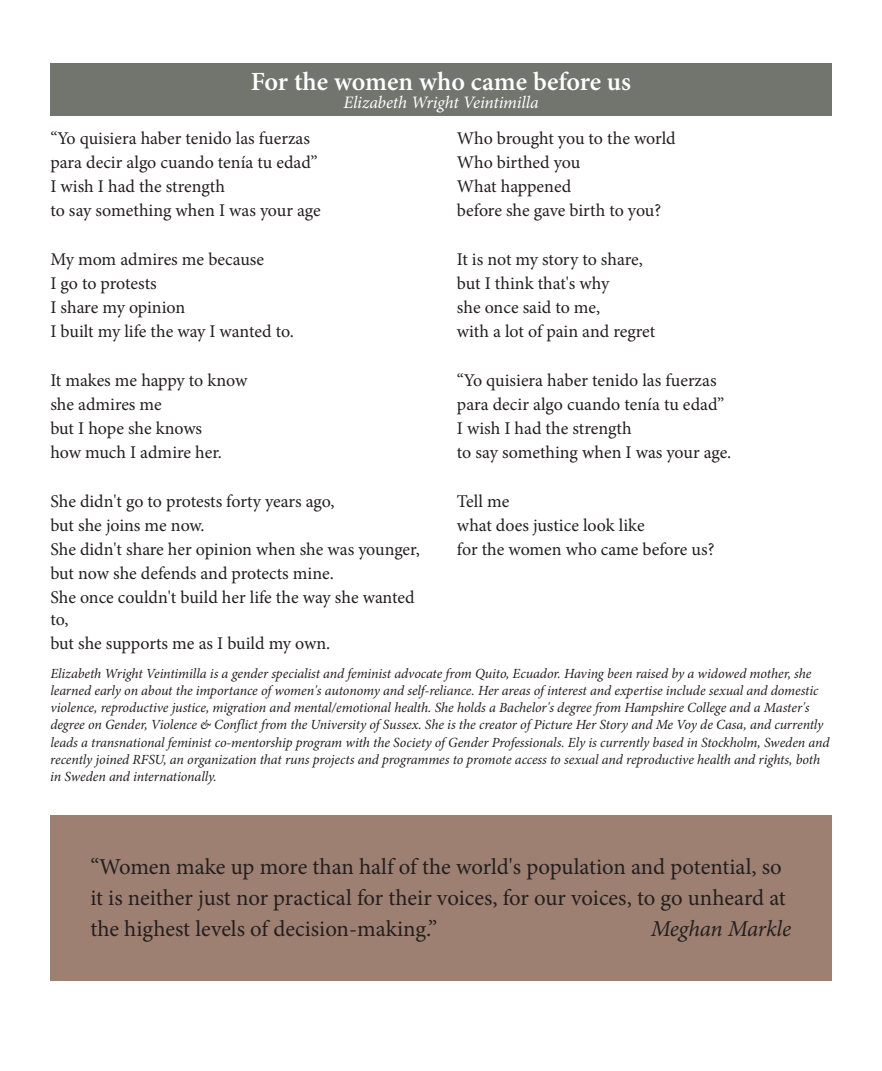
<style>
.page{position:relative;width:882px;height:1071px;background:#fff}
.page>*{position:absolute;margin:0;border:0;box-sizing:border-box;transform-origin:0 0}
.t1{font:600 26.25px "Minion Pro";color:#fff}
.t2{font:22.75px/30.8px "Minion Pro";color:#231f20}
.t3{font:italic 22.75px "Minion Pro";letter-spacing:-.01em;color:#231f20}
.t4{font:17.85px/24.2px "Minion Pro";color:#231f20}
.t5{font:italic 17.5px "Minion Pro";letter-spacing:-.01em;color:#fff}
.t6{font:italic 14px/17.2px "Minion Pro";letter-spacing:-.01em;color:#231f20}
</style>
<div class="page">
<div style="left:50px;top:63px;width:782px;height:53px;background:#71756e"></div>
<div style="left:50px;top:815px;width:782px;height:165px;background:#9d8071"></div>
<h1 class="t1" style="left:251px;top:70px;width:382px">For the women who came before us</h1>
<p class="t5" style="left:343px;top:96px;width:197px">Elizabeth Wright Veintimilla</p>
<p class="t4" style="left:50px;top:128px;width:272px">“Yo quisiera haber tenido las fuerzas para decir algo cuando tenía tu edad” I wish I had the strength<br>to say something when I was your age</p>
<p class="t4" style="left:50px;top:249px;width:245px">My mom admires me because<br>I go to protests<br>I share my opinion<br>I built my life the way I wanted to.</p>
<p class="t4" style="left:50px;top:370px;width:199px">It makes me happy to know she admires me<br>but I hope she knows<br>how much I admire her.</p>
<p class="t4" style="left:50px;top:491px;width:371px">She didn't go to protests forty years ago,<br>but she joins me now.<br>She didn't share her opinion when she was younger, but now she defends and protects mine.<br>She once couldn't build her life the way she wanted</p>
<p class="t4" style="left:50px;top:609px;width:281px">to,<br>but she supports me as I build my own.</p>
<p class="t4" style="left:457px;top:128px;width:220px">Who brought you to the world<br>Who birthed you<br>What happened<br>before she gave birth to you?</p>
<p class="t4" style="left:457px;top:249px;width:200px">It is not my story to share, but I think that's why<br>she once said to me,<br>with a lot of pain and regret</p>
<p class="t4" style="left:457px;top:370px;width:276px">“Yo quisiera haber tenido las fuerzas para decir algo cuando tenía tu edad” I wish I had the strength<br>to say something when I was your age.</p>
<p class="t4" style="left:457px;top:491px;width:259px">Tell me<br>what does justice look like<br>for the women who came before us?</p>
<p class="t6" style="left:50px;top:666px;width:781px">Elizabeth Wright Veintimilla is a gender specialist and feminist advocate from Quito, Ecuador. Having been raised by a widowed mother, she learned early on about the importance of women's autonomy and self-reliance. Her areas of interest and expertise include sexual and domestic violence, reproductive justice, migration and mental/emotional health. She holds a Bachelor's degree from Hampshire College and a Master's degree on Gender, Violence &amp; Conflict from the University of Sussex. She is the creator of Picture Her Story and Me Voy de Casa, and currently leads a transnational feminist co-mentorship program with the Society of Gender Professionals. Ely is currently based in Stockholm, Sweden and recently joined RFSU, an organization that runs projects and programmes to promote access to sexual and reproductive health and rights, both in Sweden and internationally.</p>
<p class="t2" style="left:90px;top:853px;width:697px">“Women make up more than half of the world's population and potential, so it is neither just nor practical for their voices, for our voices, to go unheard at the highest levels of decision-making.”</p>
<p class="t3" style="left:651px;top:919px;width:142px">Meghan Markle</p>
</div>
